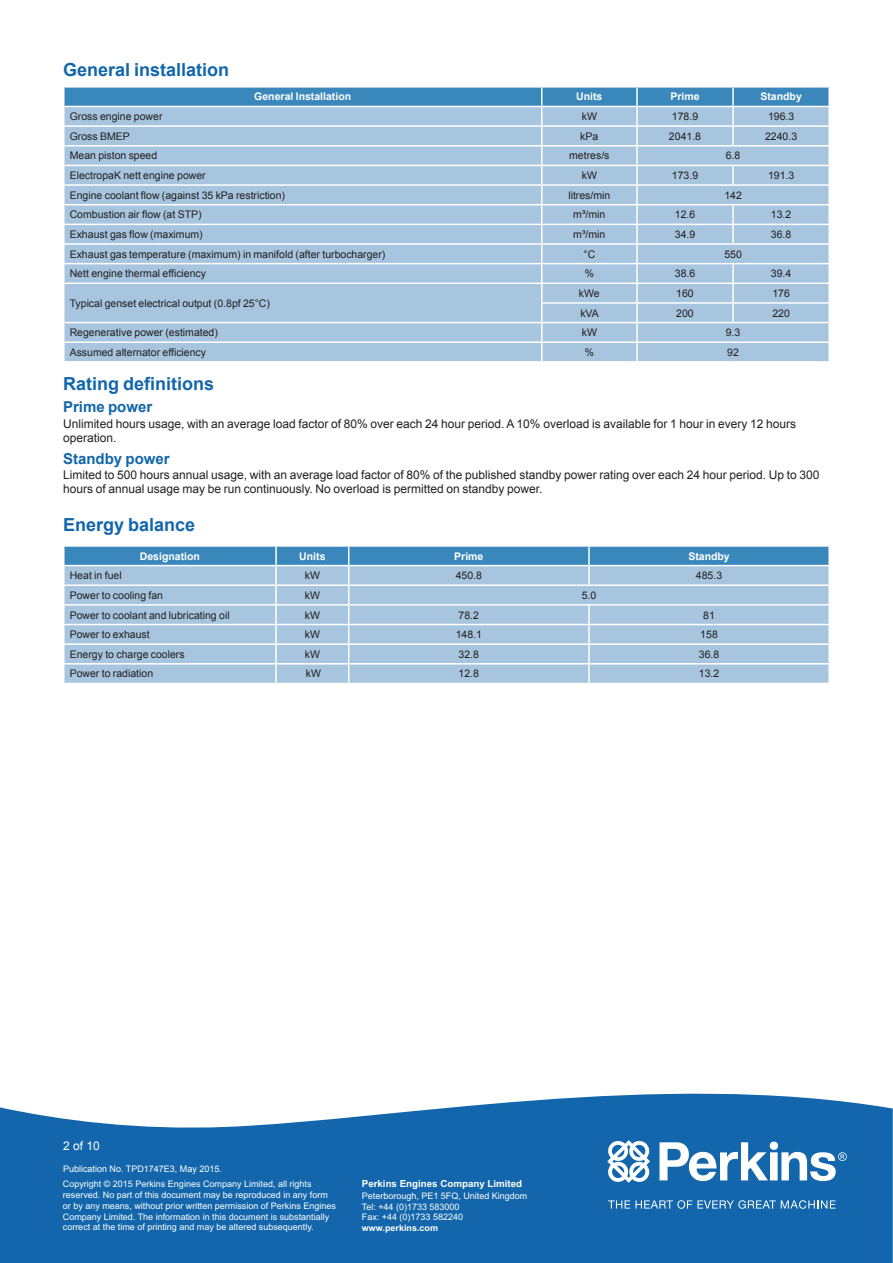
<style>
.page{position:relative;width:893px;height:1263px;background:#fff}
.page>*{position:absolute;margin:0;border:0;box-sizing:border-box;transform-origin:0 0}
.t1{font:700 18px "Arial";color:#1266ab}
.t2{font:700 15px "Arial";color:#1266ab}
.t3{font:12px/13.5px "Arial";color:#231f20}
.t4{font:12px "Arial";color:#fff}
.t5{font:10.5px "Arial";color:#231f20}
.t6{font:700 10.5px "Arial";color:#fff}
.t7{font:700 9.75px "Arial";color:#fff}
.t8{font:9px/10.8px "Arial";color:#fff}
.t9{font:700 9px "Arial";color:#fff}
</style>
<div class="page">
<svg style="left:0;top:1093px;width:893px;height:170px;background:#2b75b3"></svg>
<svg style="left:608px;top:1200px;width:227px;height:9px;background:#528fc1"></svg>
<svg style="left:607px;top:1140px;width:43px;height:43px"></svg>
<svg style="left:659px;top:1141px;width:188px;height:40px"></svg>
<svg style="left:63px;top:87px;width:767px;height:274px;background:#a7c5de"></svg>
<svg style="left:63px;top:546px;width:767px;height:137px;background:#a1c2dc"></svg>
<h1 class="t1" style="left:63px;top:59px;width:168px">General installation</h1>
<p class="t6" style="left:254px;top:91px;width:98px">General Installation</p>
<p class="t6" style="left:576px;top:91px;width:28px">Units</p>
<p class="t6" style="left:670px;top:91px;width:31px">Prime</p>
<p class="t6" style="left:760px;top:91px;width:43px">Standby</p>
<p class="t5" style="left:70px;top:111px;width:94px">Gross engine power</p>
<p class="t5" style="left:582px;top:111px;width:17px">kW</p>
<p class="t5" style="left:672px;top:111px;width:28px">178.9</p>
<p class="t5" style="left:768px;top:111px;width:28px">196.3</p>
<p class="t5" style="left:70px;top:130px;width:62px">Gross BMEP</p>
<p class="t5" style="left:580px;top:130px;width:20px">kPa</p>
<p class="t5" style="left:669px;top:130px;width:34px">2041.8</p>
<p class="t5" style="left:765px;top:130px;width:34px">2240. 3</p>
<p class="t5" style="left:70px;top:150px;width:89px">Mean piston speed</p>
<p class="t5" style="left:569px;top:150px;width:42px">metres/s</p>
<p class="t5" style="left:726px;top:150px;width:16px">6.8</p>
<p class="t5" style="left:70px;top:169px;width:137px">ElectropaK nett engine power</p>
<p class="t5" style="left:582px;top:169px;width:17px">kW</p>
<p class="t5" style="left:672px;top:169px;width:28px">173.9</p>
<p class="t5" style="left:768px;top:169px;width:28px">191.3</p>
<p class="t5" style="left:70px;top:189px;width:217px">Engine coolant flow (against 35 kPa restriction)</p>
<p class="t5" style="left:568px;top:189px;width:43px">litres/min</p>
<p class="t5" style="left:724px;top:189px;width:19px">142</p>
<p class="t5" style="left:70px;top:209px;width:133px">Combustion air flow (at STP)</p>
<p class="t5" style="left:573px;top:209px;width:34px">m³/min</p>
<p class="t5" style="left:675px;top:209px;width:22px">12.6</p>
<p class="t5" style="left:771px;top:209px;width:22px">13.2</p>
<p class="t5" style="left:70px;top:228px;width:135px">Exhaust gas flow (maximum)</p>
<p class="t5" style="left:573px;top:228px;width:34px">m³/min</p>
<p class="t5" style="left:675px;top:228px;width:22px">34.9</p>
<p class="t5" style="left:771px;top:228px;width:22px">36.8</p>
<p class="t5" style="left:70px;top:248px;width:317px">Exhaust gas temperature (maximum) in manifold (after turbocharger)</p>
<p class="t5" style="left:583px;top:248px;width:13px">°C</p>
<p class="t5" style="left:724px;top:248px;width:19px">550</p>
<p class="t5" style="left:70px;top:268px;width:138px">Nett engine thermal efficiency</p>
<p class="t5" style="left:585px;top:268px;width:11px">%</p>
<p class="t5" style="left:675px;top:268px;width:22px">38.6</p>
<p class="t5" style="left:771px;top:268px;width:22px">39.4</p>
<p class="t5" style="left:70px;top:297px;width:202px">Typical genset electrical output (0.8pf 25°C)</p>
<p class="t5" style="left:579px;top:287px;width:22px">kWe</p>
<p class="t5" style="left:676px;top:287px;width:19px">160</p>
<p class="t5" style="left:772px;top:287px;width:19px">176</p>
<p class="t5" style="left:580px;top:307px;width:20px">kVA</p>
<p class="t5" style="left:676px;top:307px;width:19px">200</p>
<p class="t5" style="left:772px;top:307px;width:19px">220</p>
<p class="t5" style="left:70px;top:327px;width:150px">Regenerative power (estimated)</p>
<p class="t5" style="left:582px;top:327px;width:17px">kW</p>
<p class="t5" style="left:726px;top:327px;width:16px">9.3</p>
<p class="t5" style="left:70px;top:346px;width:138px">Assumed alternator efficiency</p>
<p class="t5" style="left:585px;top:346px;width:11px">%</p>
<p class="t5" style="left:727px;top:346px;width:13px">92</p>
<h1 class="t1" style="left:63px;top:374px;width:153px">Rating definitions</h1>
<h2 class="t2" style="left:63px;top:399px;width:91px">Prime power</h2>
<p class="t3" style="left:63px;top:417px;width:735px">Unlimited hours usage, with an average load factor of 80% over each 24 hour period. A 10% overload is available for 1 hour in every 12 hours operation.</p>
<h2 class="t2" style="left:63px;top:450px;width:108px">Standby power</h2>
<p class="t3" style="left:63px;top:468px;width:758px">Limited to 500 hours annual usage, with an average load factor of 80% of the published standby power rating over each 24 hour period. Up to 300 hours of annual usage may be run continuously. No overload is permitted on standby power.</p>
<h1 class="t1" style="left:63px;top:514px;width:134px">Energy balance</h1>
<p class="t6" style="left:140px;top:550px;width:62px">Designation</p>
<p class="t6" style="left:299px;top:550px;width:28px">Units</p>
<p class="t6" style="left:454px;top:550px;width:31px">Prime</p>
<p class="t6" style="left:688px;top:550px;width:43px">Standby</p>
<p class="t5" style="left:70px;top:570px;width:53px">Heat in fuel</p>
<p class="t5" style="left:305px;top:570px;width:17px">kW</p>
<p class="t5" style="left:456px;top:570px;width:28px">450.8</p>
<p class="t5" style="left:696px;top:570px;width:28px">485.3</p>
<p class="t5" style="left:70px;top:589px;width:95px">Power to cooling fan</p>
<p class="t5" style="left:305px;top:589px;width:17px">kW</p>
<p class="t5" style="left:582px;top:589px;width:16px">5.0</p>
<p class="t5" style="left:70px;top:609px;width:161px">Power to coolant and lubricating oil</p>
<p class="t5" style="left:305px;top:609px;width:17px">kW</p>
<p class="t5" style="left:459px;top:609px;width:22px">78.2</p>
<p class="t5" style="left:703px;top:609px;width:13px">81</p>
<p class="t5" style="left:70px;top:629px;width:81px">Power to exhaust</p>
<p class="t5" style="left:305px;top:629px;width:17px">kW</p>
<p class="t5" style="left:456px;top:629px;width:28px">148. 1</p>
<p class="t5" style="left:700px;top:629px;width:19px">158</p>
<p class="t5" style="left:70px;top:648px;width:116px">Energy to charge coolers</p>
<p class="t5" style="left:305px;top:648px;width:17px">kW</p>
<p class="t5" style="left:459px;top:648px;width:22px">32.8</p>
<p class="t5" style="left:699px;top:648px;width:22px">36.8</p>
<p class="t5" style="left:70px;top:668px;width:85px">Power to radiation</p>
<p class="t5" style="left:306px;top:668px;width:17px">kW</p>
<p class="t5" style="left:459px;top:668px;width:22px">12.8</p>
<p class="t5" style="left:699px;top:668px;width:22px">13.2</p>
<p class="t4" style="left:63px;top:1139px;width:38px">2 of 10</p>
<p class="t8" style="left:63px;top:1163px;width:160px">Publication No. TPD1747E3, May 2015.</p>
<p class="t8" style="left:63px;top:1178px;width:275px">Copyright © 2015 Perkins Engines Company Limited, all rights reserved. No part of this document may be reproduced in any form or by any means, without prior written permission of Perkins Engines Company Limited. The information in this document is substantially correct at the time of printing and may be altered subsequently.</p>
<p class="t7" style="left:362px;top:1178px;width:162px">Perkins Engines Company Limited</p>
<p class="t8" style="left:362px;top:1190px;width:167px">Peterborough, PE1 5FQ, United Kingdom<br>Tel: +44 (0)1733 583000<br>Fax: +44 (0)1733 582240</p>
<p class="t9" style="left:362px;top:1222px;width:78px">www.perkins.com</p>
</div>
